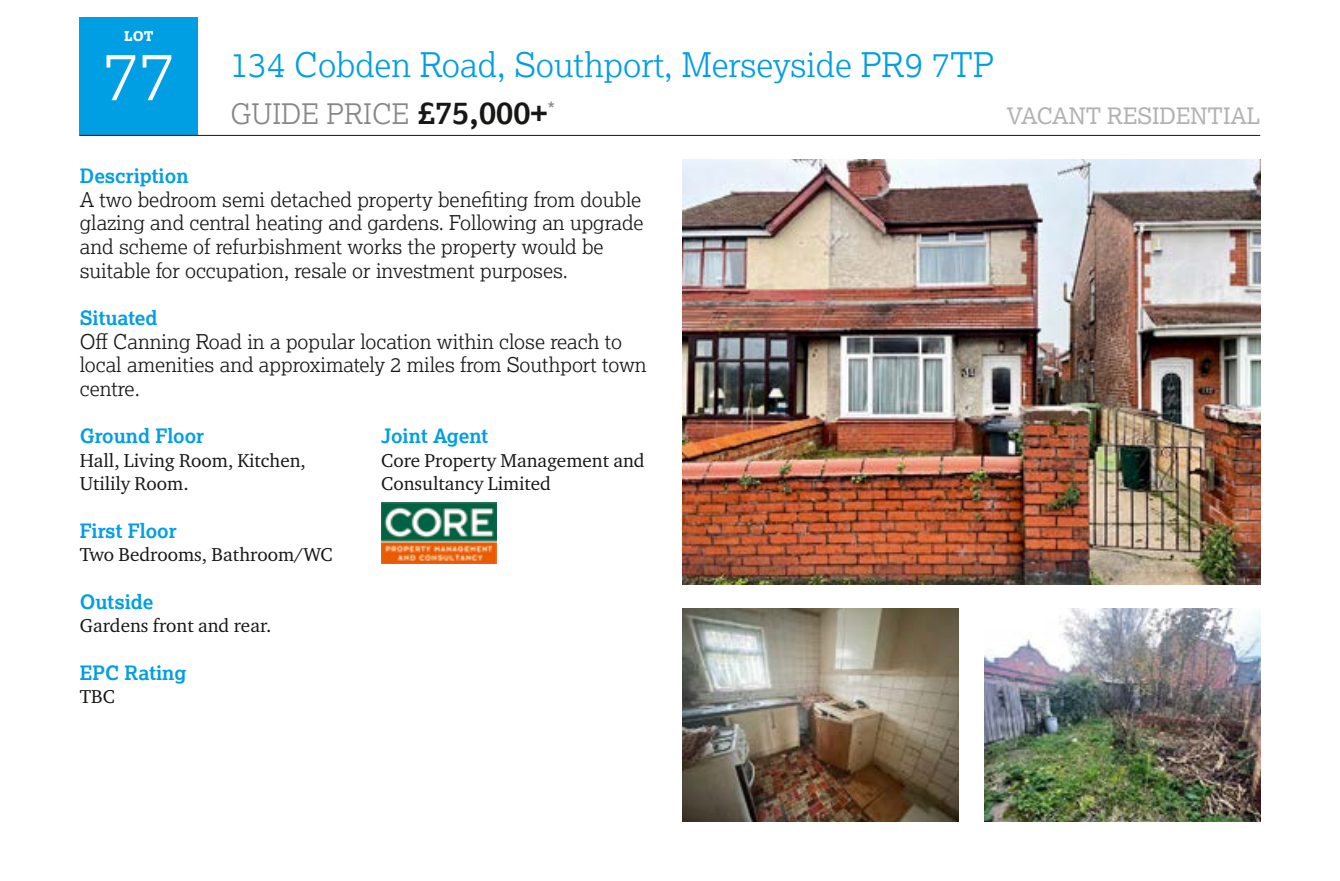
<style>
.page{position:relative;width:1340px;height:881px;background:#fff}
.page>*{position:absolute;margin:0;border:0;box-sizing:border-box;transform-origin:0 0}
.t1{font:300 67.5px "Lexia";color:#fff}
.t2{font:300 33.75px "Lexia";color:#009ee3}
.t3{font:300 28.12px "Lexia";color:#868786}
.t4{font:22.5px "Lexia";color:#b1b2b3}
.t5{font:300 20.25px/23.6px "Lexia";color:#181716}
.t6{font:20.25px "Lexia";color:#868786}
.t7{font:700 19.8px "Lexia";color:#009ee3}
.t8{font:19.12px/23.6px "Charter ITC Pro";color:#181716}
.t9{font:800 13.5px "Lexia";color:#fff}
.s1{font-weight:700;font-size:31.5px;color:#181716}
</style>
<div class="page">
<div style="left:80px;top:17px;width:118px;height:119px;background:#009ee3"></div>
<hr style="left:80px;top:135px;width:1180px;height:1px;background:#181716">
<img style="left:381px;top:502px;width:115px;height:61px">
<img style="left:682px;top:608px;width:276px;height:213px">
<img style="left:984px;top:608px;width:276px;height:213px">
<img style="left:682px;top:159px;width:578px;height:425px">
<p class="t9" style="left:124px;top:27px;width:31px">LOT</p>
<h1 class="t1" style="left:102px;top:33px;width:74px">77</h1>
<h2 class="t2" style="left:230px;top:43px;width:765px">134 Cobden Road, Southport, Merseyside PR9 7TP</h2>
<h3 class="t3" style="left:230px;top:96px;width:318px">GUIDE PRICE <span class="s1">£75,000+</span></h3>
<p class="t4" style="left:1006px;top:101px;width:255px">VACANT RESIDENTIAL</p>
<p class="t6" style="left:547px;top:97px;width:9px">*</p>
<p class="t7" style="left:80px;top:163px;width:110px">Description</p>
<p class="t5" style="left:80px;top:187px;width:565px">A two bedroom semi detached property benefiting from double glazing and central heating and gardens. Following an upgrade and scheme of refurbishment works the property would be suitable for occupation, resale or investment purposes.</p>
<p class="t7" style="left:80px;top:305px;width:79px">Situated</p>
<p class="t5" style="left:80px;top:328px;width:568px">Off Canning Road in a popular location within close reach to local amenities and approximately 2 miles from Southport town centre.</p>
<p class="t7" style="left:80px;top:423px;width:126px">Ground Floor</p>
<p class="t8" style="left:80px;top:448px;width:228px">Hall, Living Room, Kitchen,<br>Utilily Room.</p>
<p class="t7" style="left:80px;top:518px;width:98px">First Floor</p>
<p class="t8" style="left:80px;top:542px;width:254px">Two Bedrooms, Bathroom/WC</p>
<p class="t7" style="left:80px;top:588px;width:75px">Outside</p>
<p class="t8" style="left:80px;top:613px;width:193px">Gardens front and rear.</p>
<p class="t7" style="left:80px;top:659px;width:108px">EPC Rating</p>
<p class="t8" style="left:80px;top:684px;width:37px">TBC</p>
<p class="t7" style="left:381px;top:423px;width:109px">Joint Agent</p>
<p class="t8" style="left:381px;top:448px;width:265px">Core Property Management and<br>Consultancy Limited</p>
</div>
